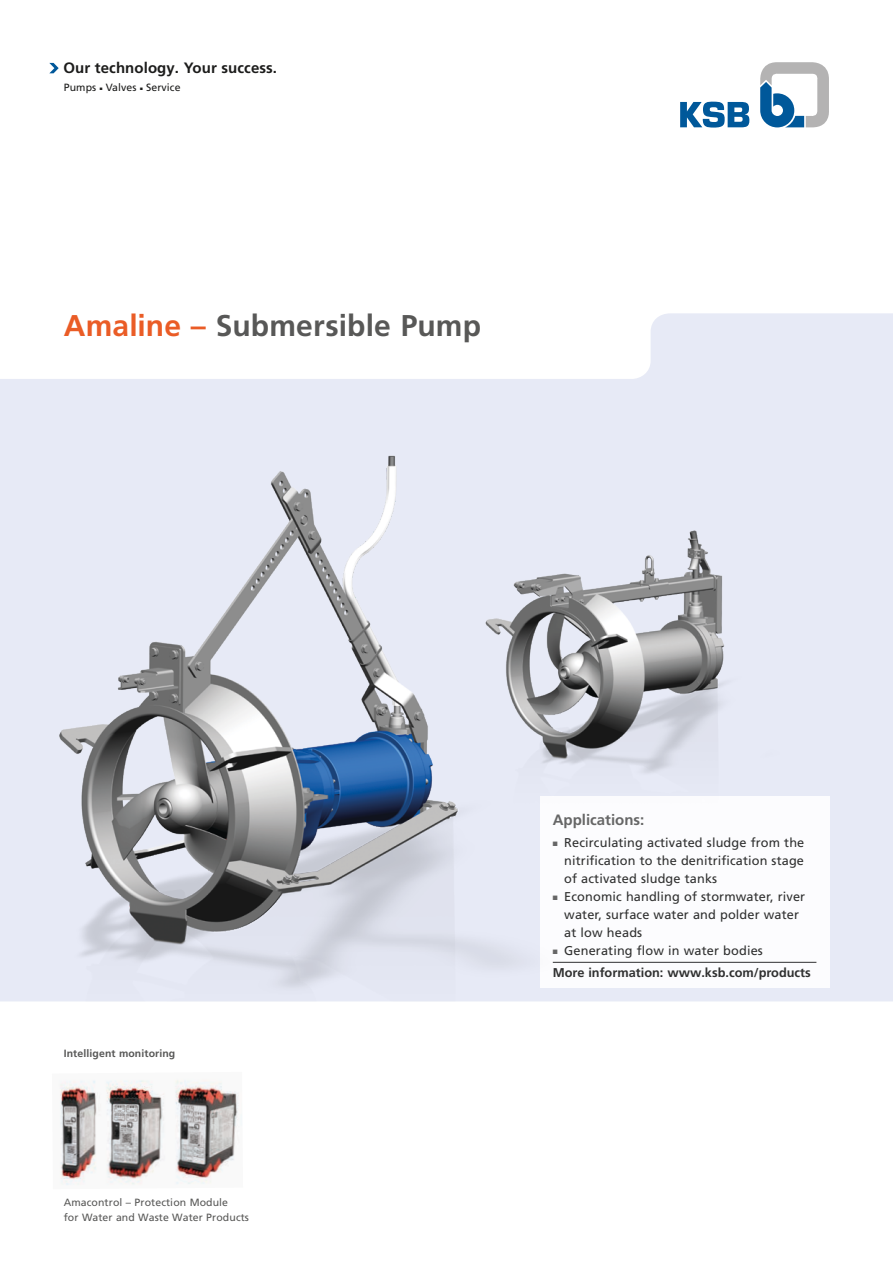
<style>
.page{position:relative;width:893px;height:1263px;background:#fff}
.page>*{position:absolute;margin:0;border:0;box-sizing:border-box;transform-origin:0 0}
.t1{font:700 30px "Frutiger LT Pro";letter-spacing:.005em;color:#585857}
.t2{font:700 15px "Frutiger LT Pro";letter-spacing:.005em;color:#1c1c1b}
.t3{font:700 15px "Frutiger LT Pro";color:#585857}
.t4{font:12.75px/18px "Frutiger LT Pro";letter-spacing:.01em;color:#1c1c1b;text-align:justify}
.t5{font:700 12.75px/22.2px "Frutiger LT Pro";color:#1c1c1b}
.t6{font:10.5px/15px "Frutiger LT Pro";letter-spacing:.01em;color:#585857}
.t7{font:700 10.5px "Frutiger LT Pro";letter-spacing:.01em;color:#585857}
.t8{font:10.5px "Frutiger LT Pro";letter-spacing:.01em;color:#1c1c1b}
.s1{color:#ea5c26}
.s2{color:#585857}
.s3{font-weight:400}
</style>
<div class="page">
<svg style="left:760px;top:62px;width:69px;height:65px"></svg>
<svg style="left:680px;top:102px;width:69px;height:26px"></svg>
<svg style="left:49px;top:63px;width:10px;height:10px"></svg>
<hr style="left:553px;top:962px;width:263px;height:1px;background:#1c1c1b">
<img style="left:27px;top:409px;width:764px;height:592px">
<img style="left:60px;top:1080px;width:182px;height:105px">
<p class="t2" style="left:63px;top:59px;width:215px">Our technology. Your success.</p>
<p class="t8" style="left:64px;top:81px;width:118px">Pumps ■ Valves ■ Service</p>
<h1 class="t1" style="left:64px;top:308px;width:419px"><span class="s1">Amaline –</span> Submersible Pump</h1>
<p class="t7" style="left:64px;top:1047px;width:113px">Intelligent monitoring</p>
<p class="t6" style="left:64px;top:1194px;width:187px">Amacontrol – Protection Module<br>for Water and Waste Water Products</p>
<p class="t3" style="left:553px;top:811px;width:93px">Applications:</p>
<p class="t4" style="left:564px;top:834px;width:242px;text-indent:-11px"><span class="s2">■</span> Recirculating activated sludge from the nitrification to the denitrification stage of activated sludge tanks</p>
<p class="t4" style="left:564px;top:888px;width:242px;text-align:left;text-indent:-11px"><span class="s2">■</span> Economic handling of stormwater, river water, surface water and polder water at low heads</p>
<p class="t5" style="left:553px;top:940px;width:260px"><span class="s2">■</span> <span class="s3">Generating flow in water bodies<br></span>More information: www.ksb.com/products</p>
</div>
